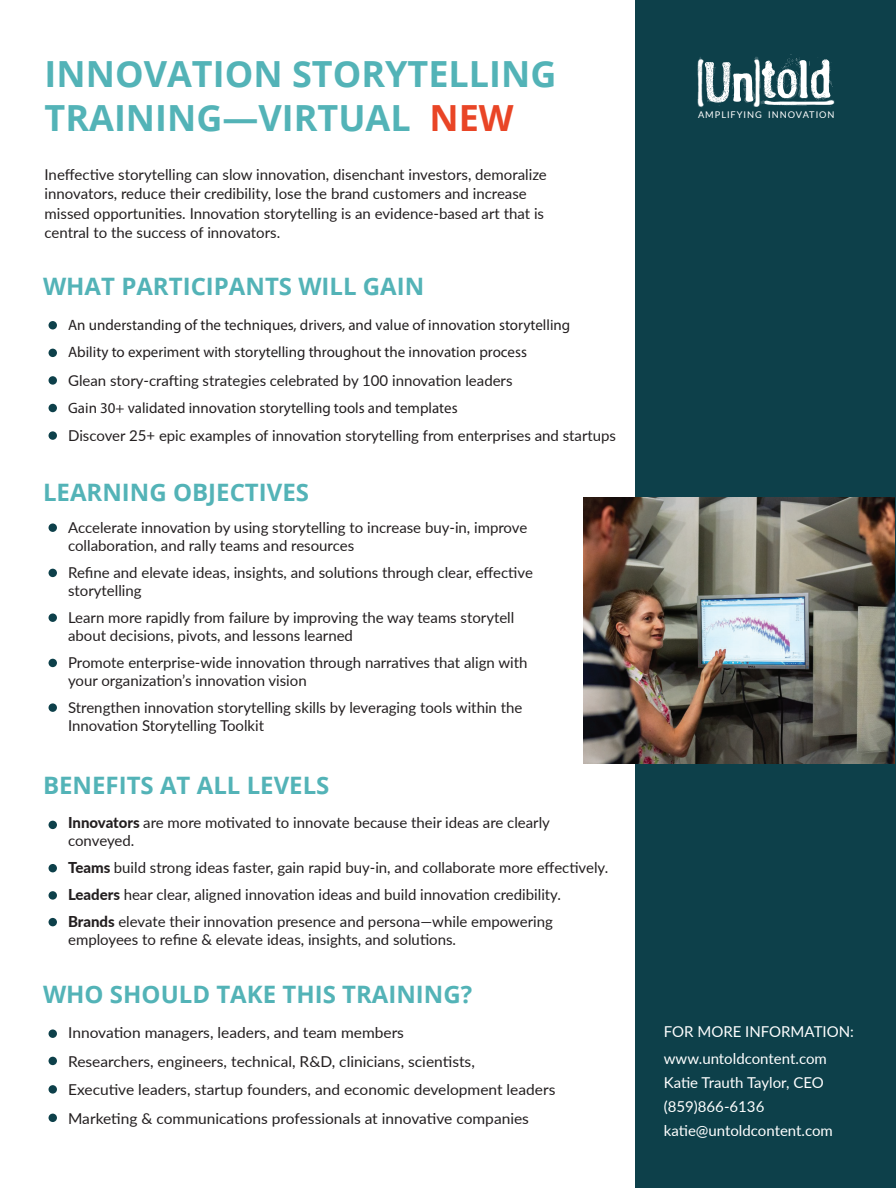
<style>
.page{position:relative;width:896px;height:1188px;background:#fff}
.page>*{position:absolute;margin:0;border:0;box-sizing:border-box;transform-origin:0 0}
.t1{font:56.85px "Lumenharmaa";color:#fff;scale:.73 1}
.t2{font:700 36px/43.2px "Open Sans";color:#53b3b7}
.t3{font:700 24px "Open Sans";color:#53b3b7}
.t4{font:15px/18px "Lato";color:#231f20}
.t5{font:15px/27px "Myriad Pro";color:#231f20}
.t6{font:15px/24px "Lato";color:#fff}
.t7{font:9.3px "Lato";letter-spacing:.1em;color:#fff}
.s1{color:#e94526}
.s2{font-weight:800}
</style>
<div class="page">
<div style="left:635px;top:0;width:261px;height:1188px;background:#0d404a"></div>
<div style="left:49px;top:523px;width:8px;height:9px;background:#0d404a;border-radius:50%"></div>
<div style="left:49px;top:569px;width:8px;height:8px;background:#0d404a;border-radius:50%"></div>
<div style="left:49px;top:613px;width:8px;height:9px;background:#0d404a;border-radius:50%"></div>
<div style="left:49px;top:321px;width:8px;height:8px;background:#0d404a;border-radius:50%"></div>
<div style="left:49px;top:349px;width:8px;height:8px;background:#0d404a;border-radius:50%"></div>
<div style="left:49px;top:376px;width:8px;height:9px;background:#0d404a;border-radius:50%"></div>
<div style="left:49px;top:431px;width:8px;height:9px;background:#0d404a;border-radius:50%"></div>
<div style="left:49px;top:404px;width:8px;height:8px;background:#0d404a;border-radius:50%"></div>
<div style="left:49px;top:1029px;width:8px;height:9px;background:#0d404a;border-radius:50%"></div>
<div style="left:49px;top:1057px;width:8px;height:8px;background:#0d404a;border-radius:50%"></div>
<div style="left:49px;top:1085px;width:8px;height:9px;background:#0d404a;border-radius:50%"></div>
<div style="left:49px;top:1114px;width:8px;height:8px;background:#0d404a;border-radius:50%"></div>
<div style="left:49px;top:659px;width:8px;height:8px;background:#0d404a;border-radius:50%"></div>
<img style="left:583px;top:498px;width:311px;height:265px">
<div style="left:49px;top:703px;width:8px;height:9px;background:#0d404a;border-radius:50%"></div>
<div style="left:49px;top:821px;width:8px;height:8px;background:#0d404a;border-radius:50%"></div>
<div style="left:49px;top:864px;width:8px;height:8px;background:#0d404a;border-radius:50%"></div>
<div style="left:49px;top:891px;width:8px;height:9px;background:#0d404a;border-radius:50%"></div>
<div style="left:49px;top:918px;width:8px;height:8px;background:#0d404a;border-radius:50%"></div>
<h2 class="t2" style="left:45px;top:52px;width:513px">INNOVATION STORYTELLING<br>TRAINING—VIRTUAL <span class="s1">NEW</span></h2>
<p class="t4" style="left:45px;top:164px;width:504px;line-height:19.5px">Ineffective storytelling can slow innovation, disenchant investors, demoralize innovators, reduce their credibility, lose the brand customers and increase missed opportunities. Innovation storytelling is an evidence-based art that is central to the success of innovators.</p>
<h3 class="t3" style="left:43px;top:270px;width:383px">WHAT PARTICIPANTS WILL GAIN</h3>
<p class="t5" style="left:68px;top:312px;width:504px">An understanding of the techniques, drivers, and value of innovation storytelling<br>Ability to experiment with storytelling throughout the innovation process</p>
<p class="t4" style="left:68px;top:371px;width:446px">Glean story-crafting strategies celebrated by 100 innovation leaders</p>
<p class="t5" style="left:68px;top:394px;width:391px">Gain 30+ validated innovation storytelling tools and templates</p>
<p class="t4" style="left:68px;top:426px;width:549px">Discover 25+ epic examples of innovation storytelling from enterprises and startups</p>
<h3 class="t3" style="left:43px;top:475px;width:267px">LEARNING OBJECTIVES</h3>
<p class="t4" style="left:68px;top:518px;width:461px">Accelerate innovation by using storytelling to increase buy-in, improve collaboration, and rally teams and resources</p>
<p class="t4" style="left:68px;top:563px;width:466px">Refine and elevate ideas, insights, and solutions through clear, effective storytelling</p>
<p class="t4" style="left:68px;top:608px;width:448px">Learn more rapidly from failure by improving the way teams storytell about decisions, pivots, and lessons learned</p>
<p class="t4" style="left:68px;top:653px;width:461px">Promote enterprise-wide innovation through narratives that align with your organization’s innovation vision</p>
<p class="t4" style="left:68px;top:698px;width:456px">Strengthen innovation storytelling skills by leveraging tools within the<br>Innovation Storytelling Toolkit</p>
<h3 class="t3" style="left:43px;top:768px;width:288px">BENEFITS AT ALL LEVELS</h3>
<p class="t4" style="left:68px;top:813px;width:483px"><span class="s2">Innovators</span> are more motivated to innovate because their ideas are clearly conveyed.</p>
<p class="t4" style="left:68px;top:853px;width:542px;line-height:27px"><span class="s2">Teams</span> build strong ideas faster, gain rapid buy-in, and collaborate more effectively.<br><span class="s2">Leaders</span> hear clear, aligned innovation ideas and build innovation credibility.<br><span class="s2">Brands</span> elevate their innovation presence and persona—while empowering</p>
<p class="t4" style="left:68px;top:930px;width:389px">employees to refine &amp; elevate ideas, insights, and solutions.</p>
<h3 class="t3" style="left:43px;top:977px;width:431px">WHO SHOULD TAKE THIS TRAINING?</h3>
<h1 class="t1" style="left:696px;top:49px;width:186px">[Un]told</h1>
<p class="t7" style="left:698px;top:108px;width:138px">AMPLIFYING INNOVATION</p>
<p class="t4" style="left:68px;top:1018px;width:489px;line-height:28.5px">Innovation managers, leaders, and team members<br>Researchers, engineers, technical, R&amp;D, clinicians, scientists,<br>Executive leaders, startup founders, and economic development leaders Marketing &amp; communications professionals at innovative companies</p>
<p class="t6" style="left:664px;top:1017px;width:192px;line-height:27px">FOR MORE INFORMATION: www.untoldcontent.com</p>
<p class="t6" style="left:664px;top:1070px;width:171px">Katie Trauth Taylor, CEO (859)866-6136 katie@untoldcontent.com</p>
</div>
